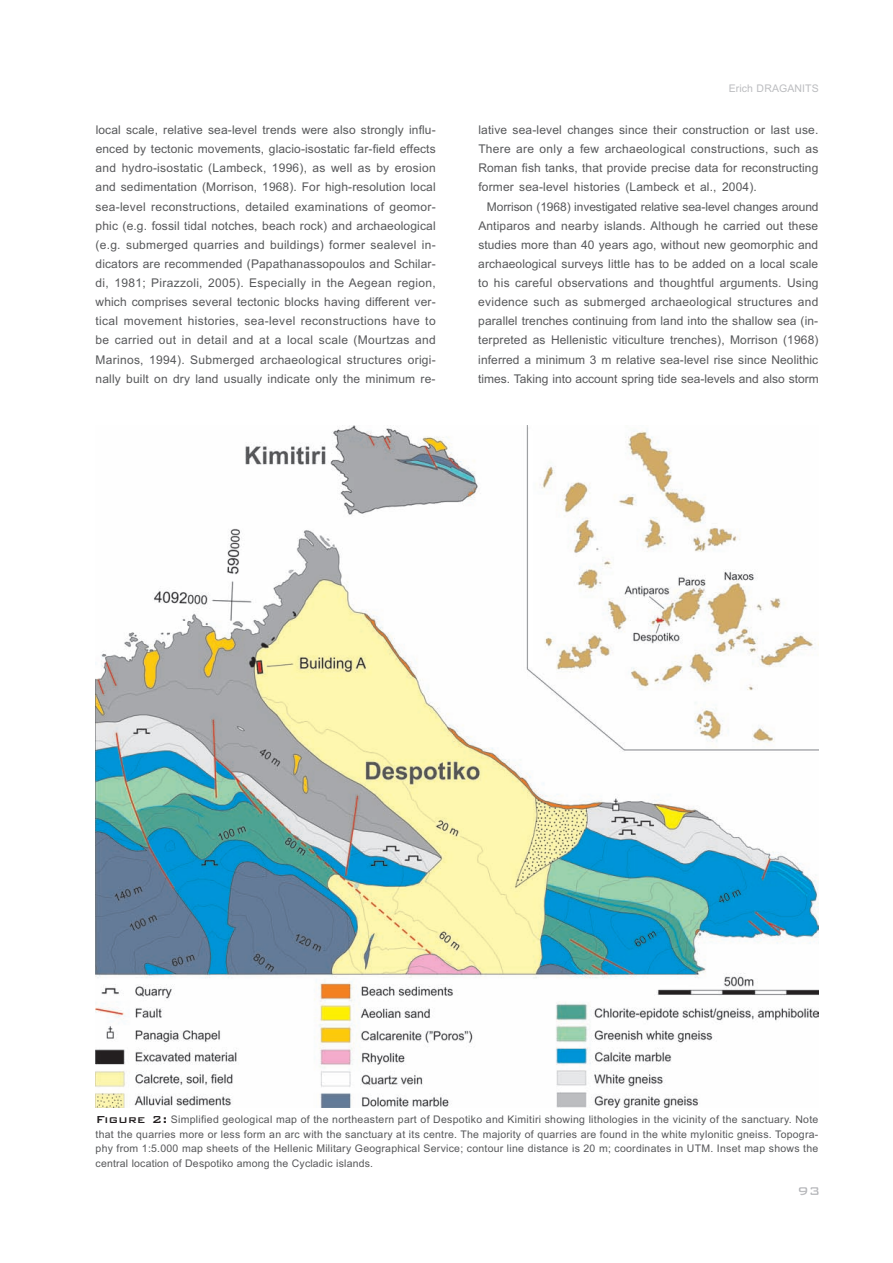
<style>
.page{position:relative;width:893px;height:1263px;background:#fff}
.page>*{position:absolute;margin:0;border:0;box-sizing:border-box;transform-origin:0 0}
.t1{font:12px/19.2px "Arial";letter-spacing:.015em;color:#57585a;text-align:justify}
.t2{font:10.5px/14.9px "Arial";letter-spacing:.015em;color:#57585a;text-align:justify}
.t3{font:10.5px "Arial";letter-spacing:.01em;color:#bcbdc0}
.s1{font-family:"Bank Gothic BT";font-weight:500;font-size:13.5px;color:#231f20}
</style>
<div class="page">
<img style="left:96px;top:425px;width:723px;height:683px">
<svg style="left:799px;top:1187px;width:20px;height:8px"></svg>
<p class="t3" style="left:729px;top:84px;width:92px">Erich DRAGANITS</p>
<p class="t1" style="left:96px;top:121px;width:342px">local scale, relative sea-level trends were also strongly influ&shy;enced by tectonic movements, glacio-isostatic far-field effects and hydro-isostatic (Lambeck, 1996), as well as by erosion and sedimentation (Morrison, 1968). For high-resolution local sea-level reconstructions, detailed examinations of geomor&shy;phic (e.g. fossil tidal notches, beach rock) and archaeological (e.g. submerged quarries and buildings) former sealevel in&shy;dicators are recommended (Papathanassopoulos and Schilar&shy;di, 1981; Pirazzoli, 2005). Especially in the Aegean region, which comprises several tectonic blocks having different ver&shy;tical movement histories, sea-level reconstructions have to be carried out in detail and at a local scale (Mourtzas and Marinos, 1994). Submerged archaeological structures origi&shy;nally built on dry land usually indicate only the minimum re-</p>
<p class="t1" style="left:478px;top:121px;width:342px">lative sea-level changes since their construction or last use.<br>There are only a few archaeological constructions, such as Roman fish tanks, that provide precise data for reconstructing former sea-level histories (Lambeck et al., 2004).</p>
<p class="t1" style="left:478px;top:198px;width:342px;text-indent:9px">Morrison (1968) investigated relative sea-level changes around Antiparos and nearby islands. Although he carried out these studies more than 40 years ago, without new geomorphic and archaeological surveys little has to be added on a local scale to his careful observations and thoughtful arguments. Using evidence such as submerged archaeological structures and parallel trenches continuing from land into the shallow sea (in&shy;terpreted as Hellenistic viticulture trenches), Morrison (1968) inferred a minimum 3 m relative sea-level rise since Neolithic times. Taking into account spring tide sea-levels and also storm</p>
<p class="t2" style="left:96px;top:1112px;width:724px"><span class="s1">Figure 2:</span> Simplified geological map of the northeastern part of Despotiko and Kimitiri showing lithologies in the vicinity of the sanctuary. Note that the quarries more or less form an arc with the sanctuary at its centre. The majority of quarries are found in the white mylonitic gneiss. Topogra&shy;phy from 1:5.000 map sheets of the Hellenic Military Geographical Service; contour line distance is 20 m; coordinates in UTM. Inset map shows the central location of Despotiko among the Cycladic islands.</p>
</div>
